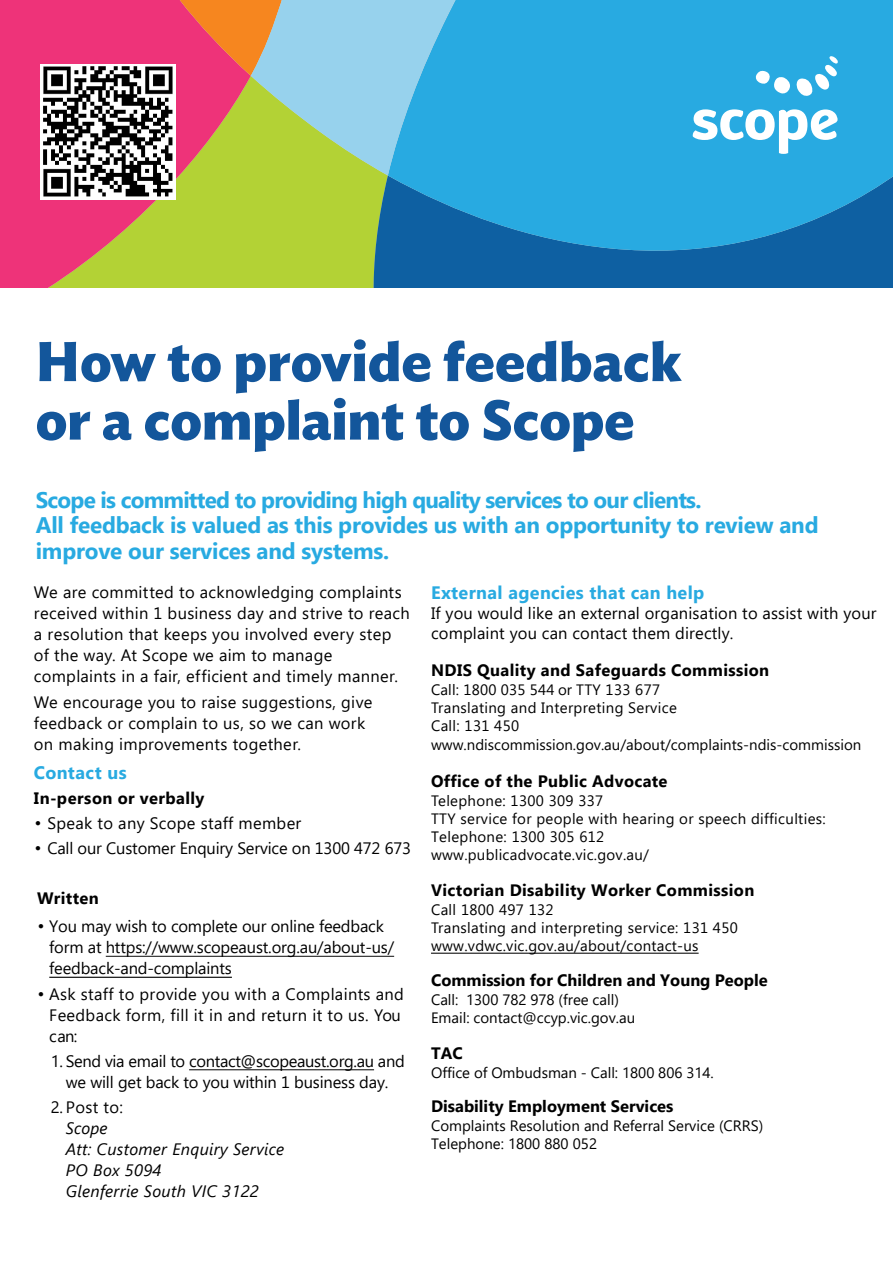
<style>
.page{position:relative;width:893px;height:1263px;background:#fff}
.page>*{position:absolute;margin:0;border:0;box-sizing:border-box;transform-origin:0 0}
.t1{font:700 55.5px/58.5px "Ideal Sans";letter-spacing:-.005em;color:#13569b}
.t2{font:700 22.5px/25.5px "Segoe UI";letter-spacing:-.01em;color:#28aae1}
.t3{font:700 18px "Segoe UI";letter-spacing:.02em;color:#28aae1}
.t4{font:16.5px/21px "Segoe UI";letter-spacing:.015em;color:#000}
.t5{font:16.5px/21px "Segoe UI";letter-spacing:-.01em;color:#000}
.t6{font:700 16.5px "Segoe UI";letter-spacing:.02em;color:#000}
.t7{font:16.5px/21px "Segoe UI";letter-spacing:-.02em;color:#000;text-align:center}
.t8{font:700 16.5px "Segoe UI";color:#000}
.t9{font:italic 16.5px/21px "Segoe UI";letter-spacing:.02em;color:#000}
.t10{font:15px/18px "Segoe UI";letter-spacing:.02em;color:#000}
.t11{font:15px/18px "Segoe UI";color:#000}
.s1{font-family:"Gotham"}
</style>
<div class="page">
<div style="left:251px;top:175px;width:95px;height:112px;background:#b3d235"></div>
<svg style="left:0;top:0;width:251px;height:287px;background:#d4775c"></svg>
<svg style="left:346px;top:175px;width:547px;height:112px;background:#357b88"></svg>
<div style="left:72px;top:0;width:50px;height:65px;background:#ee3379"></div>
<svg style="left:388px;top:175px;width:505px;height:90px;background:#1d8ac5"></svg>
<svg style="left:122px;top:0;width:771px;height:175px;background:#5fa8c5"></svg>
<hr style="left:189px;top:1069px;width:185px;height:1px;background:#000">
<hr style="left:49px;top:977px;width:183px;height:1px;background:#000">
<hr style="left:106px;top:956px;width:288px;height:1px;background:#000">
<hr style="left:431px;top:953px;width:268px;height:1px;background:#000">
<svg style="left:693px;top:109px;width:145px;height:45px"></svg>
<svg style="left:755px;top:56px;width:83px;height:41px"></svg>
<img style="left:40px;top:65px;width:136px;height:135px">
<h1 class="t1" style="left:36px;top:328px;width:647px">How to provide feedback or a complaint to Scope</h1>
<h2 class="t2" style="left:36px;top:487px;width:784px">Scope is committed to providing high quality services to our clients.<br>All feedback is valued as this provides us with an opportunity to review and improve our services and systems.</h2>
<p class="t4" style="left:34px;top:582px;width:377px">We are committed to acknowledging complaints received within 1 business day and strive to reach a resolution that keeps you involved every step of the way. At Scope we aim to manage complaints in a fair, efficient and timely manner.</p>
<p class="t4" style="left:34px;top:691px;width:340px">We encourage you to raise suggestions, give feedback or complain to us, so we can work on making improvements together.</p>
<p class="t3" style="left:34px;top:762px;width:94px">Contact us</p>
<p class="t6" style="left:34px;top:789px;width:172px">In-person or verbally</p>
<p class="t4" style="left:34px;top:812px;width:269px"><span class="s1">•</span> Speak to any Scope staff member</p>
<p class="t5" style="left:34px;top:838px;width:378px"><span class="s1">•</span> Call our Customer Enquiry Service on 1300 472 673</p>
<p class="t6" style="left:37px;top:888px;width:63px">Written</p>
<p class="t5" style="left:49px;top:916px;width:346px;text-indent:-12px"><span class="s1">•</span> You may wish to complete our online feedback form at https://www.scopeaust.org.au/about-us/ feedback-and-complaints</p>
<p class="t4" style="left:49px;top:982px;width:356px;text-indent:-12px"><span class="s1">•</span> Ask staff to provide you with a Complaints and<br>Feedback form, fill it in and return it to us. You can:</p>
<p class="t7" style="left:51px;top:1049px;width:355px">1. Send via email to contact@scopeaust.org.au and we will get back to you within 1 business day.</p>
<p class="t4" style="left:51px;top:1095px;width:74px">2. Post to:</p>
<p class="t9" style="left:66px;top:1118px;width:220px">Scope<br>Att: Customer Enquiry Service<br>PO Box 5094<br>Glenferrie South VIC 3122</p>
<p class="t3" style="left:431px;top:582px;width:275px">External agencies that can help</p>
<p class="t4" style="left:431px;top:604px;width:447px;line-height:19.8px">If you would like an external organisation to assist with your complaint you can contact them directly.</p>
<p class="t6" style="left:431px;top:660px;width:340px">NDIS Quality and Safeguards Commission</p>
<p class="t10" style="left:431px;top:679px;width:432px">Call: 1800 035 544 or TTY 133 677<br>Translating and Interpreting Service<br>Call: 131 450 www.ndiscommission.gov.au/about/complaints-ndis-commission</p>
<p class="t6" style="left:431px;top:772px;width:238px">Office of the Public Advocate</p>
<p class="t10" style="left:431px;top:792px;width:396px">Telephone: 1300 309 337<br>TTY service for people with hearing or speech difficulties:<br>Telephone: 1300 305 612 www.publicadvocate.vic.gov.au/</p>
<p class="t6" style="left:431px;top:881px;width:325px">Victorian Disability Worker Commission</p>
<p class="t10" style="left:431px;top:899px;width:308px">Call 1800 497 132<br>Translating and interpreting service: 131 450 www.vdwc.vic.gov.au/about/contact-us</p>
<p class="t8" style="left:431px;top:965px;width:338px">Commission for Children and Young People</p>
<p class="t11" style="left:431px;top:989px;width:206px">Call: 1300 782 978 (free call)<br>Email: contact@ccyp.vic.gov.au</p>
<p class="t6" style="left:431px;top:1037px;width:33px">TAC</p>
<p class="t11" style="left:431px;top:1062px;width:284px">Office of Ombudsman - Call: 1800 806 314.</p>
<p class="t8" style="left:431px;top:1091px;width:244px">Disability Employment Services</p>
<p class="t11" style="left:431px;top:1115px;width:334px">Complaints Resolution and Referral Service (CRRS)<br>Telephone: 1800 880 052</p>
</div>
